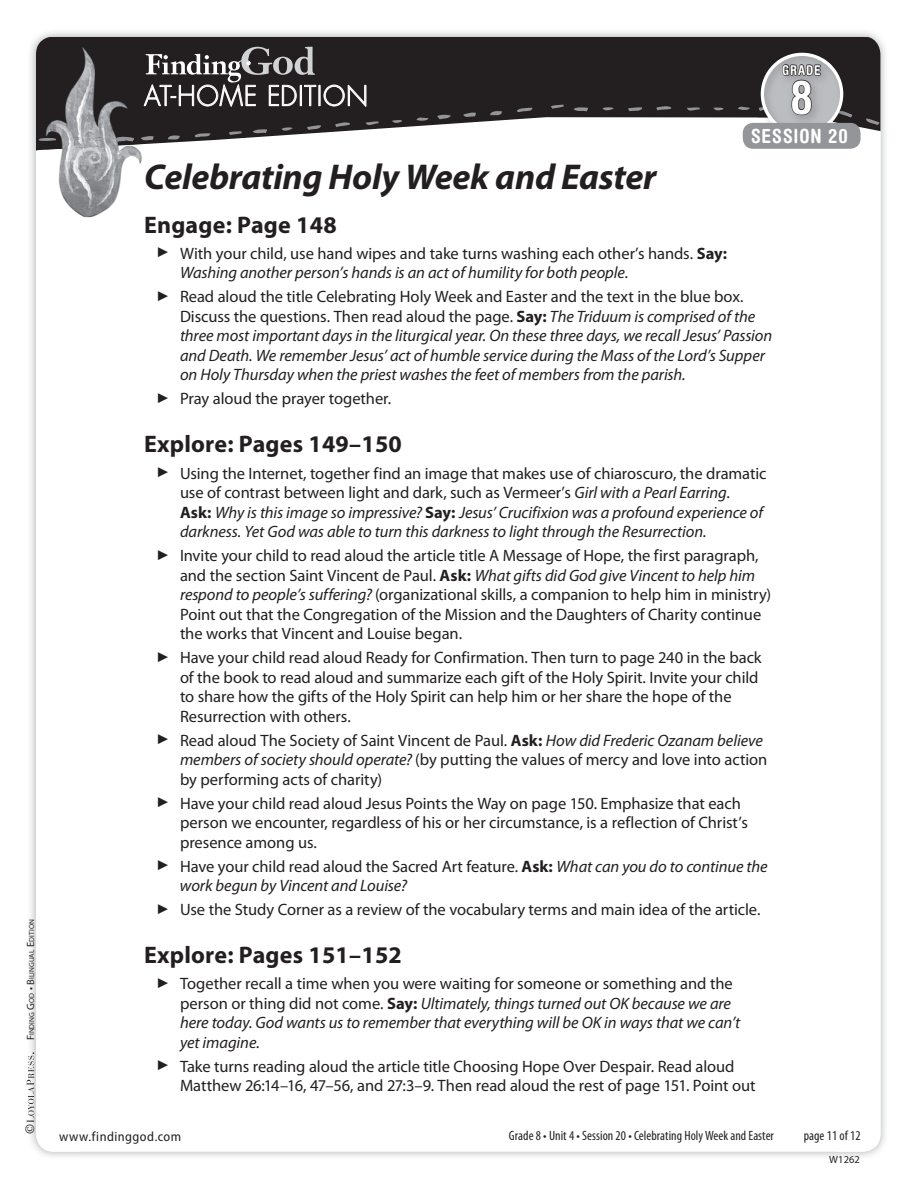
<style>
.page{position:relative;width:918px;height:1188px;background:#fff}
.page>*{position:absolute;margin:0;border:0;box-sizing:border-box;transform-origin:0 0}
.t1{font:700 condensed 46.5px "Helvetica Rounded LT Std";color:#fff}
.t2{font:italic 700 36px "Myriad Pro";letter-spacing:-.01em;color:#231f20}
.t3{font:300 27px "Futura Std";letter-spacing:.035em;color:#fff;scale:.96 1}
.t4{font:700 24px "Myriad Pro";letter-spacing:.01em;color:#231f20}
.t5{font:700 condensed 19.5px "Helvetica Rounded LT Std";letter-spacing:.045em;color:#fff}
.t6{font:16.5px/19.5px "Myriad Pro";letter-spacing:-.005em;color:#231f20}
.t7{font:italic 16.5px/19.5px "Myriad Pro";letter-spacing:-.005em;color:#231f20}
.t8{font:condensed 13.5px "Myriad Pro";letter-spacing:.005em;color:#231f20}
.t9{font:semi-condensed 13.5px "Myriad Pro";letter-spacing:.035em;color:#231f20}
.t10{font:700 condensed 13.5px "Helvetica Rounded LT Std";letter-spacing:.065em;color:#fff}
.t11{font:12px "Janson Text LT Std";color:#231f20}
.t12{font:10.5px "Myriad Pro";letter-spacing:.005em;color:#231f20}
.t13{font:7.35px "Myriad Pro";letter-spacing:.005em;color:#231f20}
.s1{font-size:10.5px}
.s2{font-weight:700}
.s3{font-style:italic}
.s4{font-style:normal}
.s5{font-weight:700;font-style:normal}
</style>
<div class="page">
<img style="left:30px;top:32px;width:855px;height:49px">
<img style="left:30px;top:81px;width:51px;height:1076px">
<img style="left:836px;top:81px;width:50px;height:1076px">
<div style="left:36px;top:36px;width:844px;height:1116px;background:#fff;border-radius:18px"></div>
<svg style="left:36px;top:37px;width:844px;height:114px;fill:#231f20"></svg>
<svg style="left:866px;top:118px;width:13px;height:7px"></svg>
<svg style="left:738px;top:105px;width:12px;height:6px"></svg>
<svg style="left:713px;top:107px;width:10px;height:4px"></svg>
<svg style="left:687px;top:107px;width:13px;height:6px"></svg>
<svg style="left:657px;top:105px;width:14px;height:5px"></svg>
<svg style="left:628px;top:107px;width:14px;height:5px"></svg>
<svg style="left:603px;top:107px;width:11px;height:5px"></svg>
<svg style="left:574px;top:106px;width:14px;height:7px"></svg>
<svg style="left:551px;top:105px;width:13px;height:4px"></svg>
<svg style="left:517px;top:108px;width:16px;height:5px"></svg>
<svg style="left:490px;top:111px;width:12px;height:6px"></svg>
<svg style="left:463px;top:112px;width:13px;height:7px"></svg>
<svg style="left:437px;top:114px;width:14px;height:5px"></svg>
<svg style="left:417px;top:116px;width:12px;height:5px"></svg>
<svg style="left:392px;top:120px;width:10px;height:4px"></svg>
<svg style="left:366px;top:121px;width:13px;height:7px"></svg>
<svg style="left:335px;top:121px;width:15px;height:6px"></svg>
<svg style="left:307px;top:125px;width:14px;height:5px"></svg>
<svg style="left:282px;top:127px;width:11px;height:5px"></svg>
<svg style="left:253px;top:129px;width:14px;height:6px"></svg>
<svg style="left:229px;top:131px;width:13px;height:4px"></svg>
<svg style="left:195px;top:133px;width:15px;height:6px"></svg>
<svg style="left:168px;top:135px;width:12px;height:7px"></svg>
<svg style="left:27px;top:1052px;width:7px;height:71px"></svg>
<svg style="left:144px;top:47px;width:222px;height:60px;background:#4d4a4b"></svg>
<img style="left:757px;top:49px;width:96px;height:74px">
<svg style="left:759px;top:32px;width:93px;height:119px;background:#818082"></svg>
<div style="left:743px;top:123px;width:118px;height:26px;background:#939598;border-radius:10px"></div>
<img style="left:46px;top:150px;width:96px;height:67px">
<img style="left:46px;top:47px;width:96px;height:103px">
<svg style="left:93px;top:137px;width:11px;height:5px"></svg>
<svg style="left:70px;top:137px;width:10px;height:3px"></svg>
<svg style="left:38px;top:138px;width:18px;height:4px"></svg>
<svg style="left:141px;top:135px;width:13px;height:6px"></svg>
<svg style="left:115px;top:136px;width:19px;height:6px"></svg>
<p class="t13" style="left:28px;top:1040px;width:122px;rotate:-90deg"><span class="s1">F</span>INDING <span class="s1">G</span>OD <span class="s1">•</span> <span class="s1">B</span>ILINGUAL <span class="s1">E</span>DITION</p>
<p class="t11" style="left:22px;top:1134px;width:12px;rotate:-90deg">©</p>
<h3 class="t3" style="left:144px;top:79px;width:235px">AT-HOME EDITION</h3>
<p class="t10" style="left:782px;top:62px;width:40px">GRADE</p>
<h1 class="t1" style="left:790px;top:69px;width:24px">8</h1>
<p class="t5" style="left:751px;top:124px;width:98px">SESSION 20</p>
<h2 class="t2" style="left:144px;top:157px;width:514px">Celebrating Holy Week and Easter</h2>
<h3 class="t4" style="left:144px;top:211px;width:194px">Engage: Page 148</h3>
<p class="t6" style="left:180px;top:244px;width:549px;text-indent:-23px">▶ With your child, use hand wipes and take turns washing each other’s hands. <span class="s2">Say:<br></span><span class="s3">Washing another person’s hands is an act of humility for both people.</span></p>
<p class="t7" style="left:180px;top:287px;width:594px;text-indent:-23px">▶ <span class="s4">Read aloud the title Celebrating Holy Week and Easter and the text in the blue box.<br>Discuss the questions. Then read aloud the page.</span> <span class="s5">Say:</span> The Triduum is comprised of the three most important days in the liturgical year. On these three days, we recall Jesus’ Passion and Death. We remember Jesus’ act of humble service during the Mass of the Lord’s Supper on Holy Thursday when the priest washes the feet of members from the parish.</p>
<p class="t6" style="left:157px;top:389px;width:235px">▶ Pray aloud the prayer together.</p>
<h3 class="t4" style="left:144px;top:431px;width:259px">Explore: Pages 149–150</h3>
<p class="t7" style="left:180px;top:464px;width:588px;text-indent:-22px">▶ <span class="s4">Using the Internet, together find an image that makes use of chiaroscuro, the dramatic use of contrast between light and dark, such as Vermeer’s</span> Girl with a Pearl Earring<span class="s4">.<br></span><span class="s5">Ask:</span> Why is this image so impressive? <span class="s5">Say:</span> Jesus’ Crucifixion was a profound experience of darkness. Yet God was able to turn this darkness to light through the Resurrection.</p>
<p class="t6" style="left:180px;top:546px;width:593px;text-indent:-22px">▶ Invite your child to read aloud the article title A Message of Hope, the first paragraph, and the section Saint Vincent de Paul. <span class="s2">Ask:</span> <span class="s3">What gifts did God give Vincent to help him respond to people’s suffering?</span> (organizational skills, a companion to help him in ministry)<br>Point out that the Congregation of the Mission and the Daughters of Charity continue the works that Vincent and Louise began.</p>
<p class="t6" style="left:180px;top:648px;width:583px;text-indent:-22px">▶ Have your child read aloud Ready for Confirmation. Then turn to page 240 in the back of the book to read aloud and summarize each gift of the Holy Spirit. Invite your child to share how the gifts of the Holy Spirit can help him or her share the hope of the Resurrection with others.</p>
<p class="t6" style="left:180px;top:731px;width:589px;text-indent:-22px">▶ Read aloud The Society of Saint Vincent de Paul. <span class="s2">Ask:</span> <span class="s3">How did Frederic Ozanam believe members of society should operate?</span> (by putting the values of mercy and love into action by performing acts of charity)</p>
<p class="t6" style="left:180px;top:794px;width:569px;text-indent:-22px">▶ Have your child read aloud Jesus Points the Way on page 150. Emphasize that each person we encounter, regardless of his or her circumstance, is a reflection of Christ’s presence among us.</p>
<p class="t7" style="left:180px;top:857px;width:589px;text-indent:-22px">▶ <span class="s4">Have your child read aloud the Sacred Art feature.</span> <span class="s5">Ask:</span> What can you do to continue the work begun by Vincent and Louise?</p>
<p class="t6" style="left:158px;top:900px;width:604px">▶ Use the Study Corner as a review of the vocabulary terms and main idea of the article.</p>
<h3 class="t4" style="left:144px;top:941px;width:259px">Explore: Pages 151–152</h3>
<p class="t7" style="left:180px;top:974px;width:562px;text-indent:-23px">▶ <span class="s4">Together recall a time when you were waiting for someone or something and the person or thing did not come.</span> <span class="s5">Say:</span> Ultimately, things turned out OK because we are here today. God wants us to remember that everything will be OK in ways that we can’t yet imagine.</p>
<p class="t6" style="left:180px;top:1057px;width:577px;text-indent:-22px">▶ Take turns reading aloud the article title Choosing Hope Over Despair. Read aloud<br>Matthew 26:14–16, 47–56, and 27:3–9. Then read aloud the rest of page 151. Point out</p>
<p class="t9" style="left:59px;top:1129px;width:124px">www.findinggod.com</p>
<p class="t8" style="left:509px;top:1128px;width:267px">Grade 8 • Unit 4 • Session 20 • Celebrating Holy Week and Easter</p>
<p class="t8" style="left:804px;top:1128px;width:58px">page 11 of 12</p>
<p class="t12" style="left:829px;top:1154px;width:32px">W1262</p>
</div>
